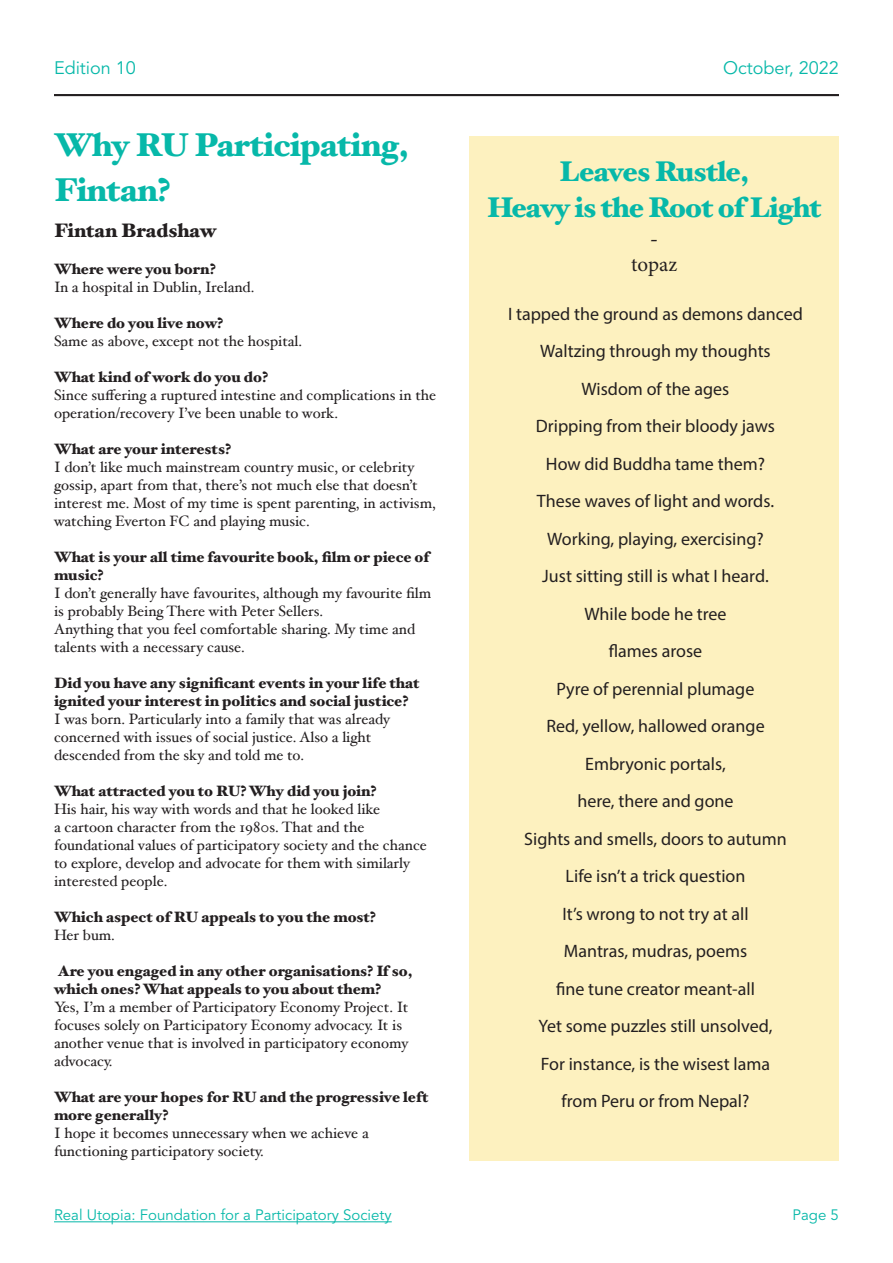
<style>
.page{position:relative;width:893px;height:1263px;background:#fff}
.page>*{position:absolute;margin:0;border:0;box-sizing:border-box;transform-origin:0 0}
.t1{font:900 33px/45px "Hoefler Text";letter-spacing:-.02em;color:#07b8a9}
.t2{font:900 28.5px/36px "Hoefler Text";letter-spacing:-.03em;color:#07b8a9;text-align:center}
.t3{font:24px "Minion Pro";color:#231f20}
.t4{font:21px "Minion Pro";letter-spacing:-.005em;color:#231f20}
.t5{font:900 19.5px "Hoefler Text";color:#231f20}
.t6{font:18px/37.5px "Myriad Pro";color:#231f20;text-align:center}
.t7{font:18px "Avenir LT Std";color:#07b8a9}
.t8{font:15px/18px "Hoefler Text";color:#231f20}
.t9{font:900 15px/18px "Hoefler Text";color:#231f20}
.t10{font:15px "Avenir LT Std";color:#07b8a9}
</style>
<div class="page">
<hr style="left:54px;top:1221px;width:338px;height:1px;background:#07b8a9">
<hr style="left:54px;top:94px;width:785px;height:2px;background:#231f20">
<div style="left:469px;top:136px;width:370px;height:1024px;background:#fdf1bf"></div>
<p class="t7" style="left:54px;top:57px;width:83px">Edition 10</p>
<h1 class="t1" style="left:54px;top:122px;width:357px">Why RU Participating,<br>Fintan?</h1>
<h3 class="t5" style="left:54px;top:219px;width:164px">Fintan Bradshaw</h3>
<p class="t9" style="left:54px;top:260px;width:163px">Where were you born?</p>
<p class="t8" style="left:54px;top:278px;width:202px">In a hospital in Dublin, Ireland.</p>
<p class="t9" style="left:54px;top:314px;width:171px">Where do you live now?</p>
<p class="t8" style="left:54px;top:332px;width:250px">Same as above, except not the hospital.</p>
<p class="t9" style="left:54px;top:368px;width:216px">What kind of work do you do?</p>
<p class="t8" style="left:54px;top:386px;width:384px">Since suffering a ruptured intestine and complications in the operation/recovery I’ve been unable to work.</p>
<p class="t9" style="left:54px;top:440px;width:179px">What are your interests?</p>
<p class="t8" style="left:54px;top:458px;width:383px">I don’t like much mainstream country music, or celebrity gossip, apart from that, there’s not much else that doesn’t interest me. Most of my time is spent parenting, in activism, watching Everton FC and playing music.</p>
<p class="t9" style="left:54px;top:548px;width:377px">What is your all time favourite book, film or piece of music?</p>
<p class="t8" style="left:54px;top:584px;width:379px">I don’t generally have favourites, although my favourite film is probably Being There with Peter Sellers.<br>Anything that you feel comfortable sharing. My time and talents with a necessary cause.</p>
<p class="t9" style="left:54px;top:674px;width:367px">Did you have any significant events in your life that ignited your interest in politics and social justice?</p>
<p class="t8" style="left:54px;top:710px;width:338px">I was born. Particularly into a family that was already concerned with issues of social justice. Also a light descended from the sky and told me to.</p>
<p class="t9" style="left:54px;top:782px;width:324px">What attracted you to RU? Why did you join?</p>
<p class="t8" style="left:54px;top:800px;width:374px">His hair, his way with words and that he looked like<br>a cartoon character from the 1980s. That and the foundational values of participatory society and the chance to explore, develop and advocate for them with similarly interested people.</p>
<p class="t9" style="left:54px;top:908px;width:323px">Which aspect of RU appeals to you the most?</p>
<p class="t8" style="left:54px;top:926px;width:62px">Her bum.</p>
<p class="t9" style="left:54px;top:962px;width:360px">Are you engaged in any other organisations? If so, which ones? What appeals to you about them?</p>
<p class="t8" style="left:54px;top:998px;width:356px">Yes, I’m a member of Participatory Economy Project. It focuses solely on Participatory Economy advocacy. It is another venue that is involved in participatory economy advocacy.</p>
<p class="t9" style="left:54px;top:1088px;width:376px">What are your hopes for RU and the progressive left more generally?</p>
<p class="t8" style="left:54px;top:1124px;width:316px">I hope it becomes unnecessary when we achieve a functioning participatory society.</p>
<p class="t10" style="left:54px;top:1206px;width:339px">Real Utopia: Foundation for a Participatory Society</p>
<p class="t7" style="left:723px;top:57px;width:117px">October, 2022</p>
<h2 class="t2" style="left:487px;top:154px;width:337px">Leaves Rustle,<br>Heavy is the Root of Light</h2>
<h3 class="t3" style="left:650px;top:223px;width:10px">-</h3>
<h3 class="t4" style="left:631px;top:251px;width:47px">topaz</h3>
<p class="t6" style="left:508px;top:295px;width:296px">I tapped the ground as demons danced<br>Waltzing through my thoughts<br>Wisdom of the ages<br>Dripping from their bloody jaws<br>How did Buddha tame them?<br>These waves of light and words.<br>Working, playing, exercising?<br>Just sitting still is what I heard.<br>While bode he tree<br>flames arose<br>Pyre of perennial plumage<br>Red, yellow, hallowed orange<br>Embryonic portals,<br>here, there and gone<br>Sights and smells, doors to autumn<br>Life isn’t a trick question<br>It’s wrong to not try at all<br>Mantras, mudras, poems<br>fine tune creator meant-all<br>Yet some puzzles still unsolved,<br>For instance, is the wisest lama<br>from Peru or from Nepal?</p>
<p class="t10" style="left:793px;top:1206px;width:48px">Page 5</p>
</div>
